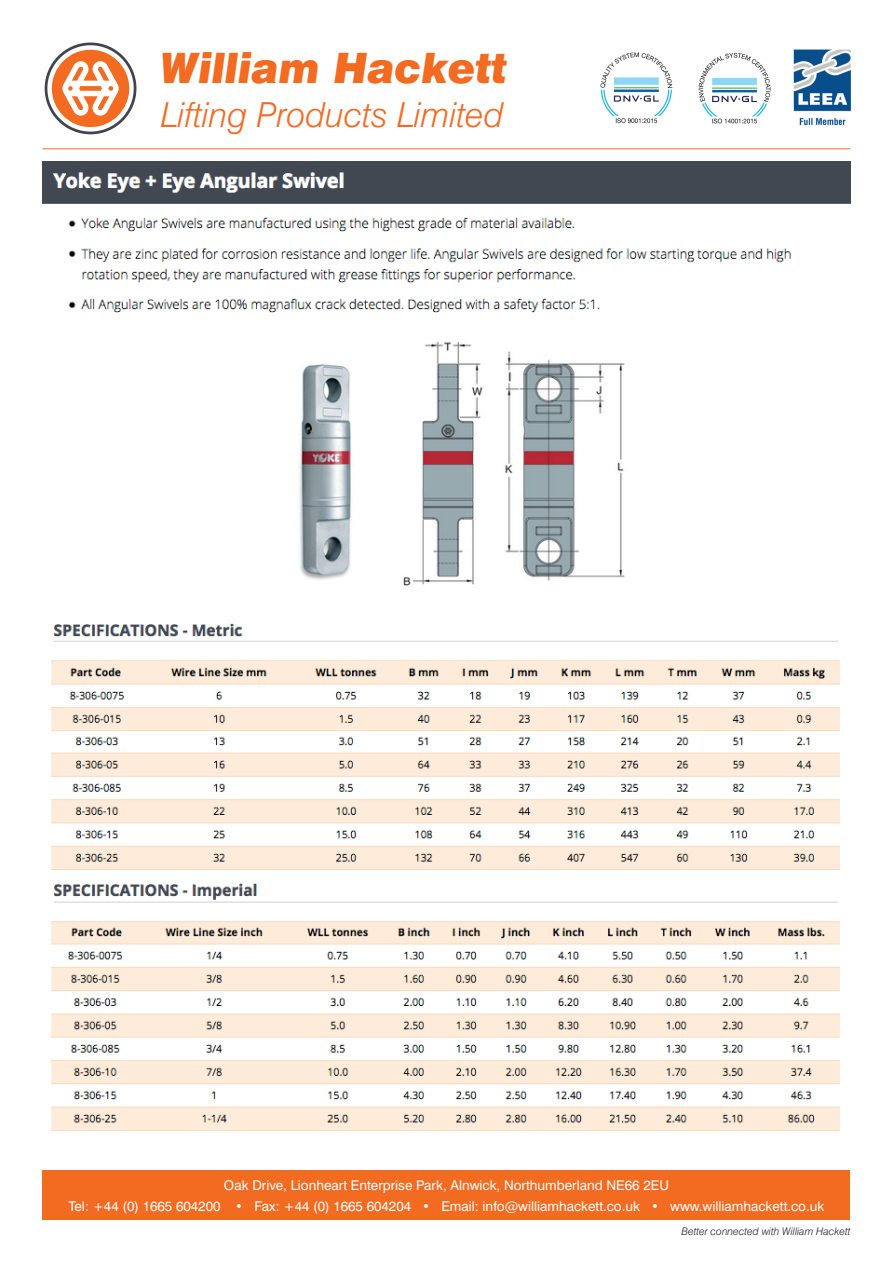
<style>
.page{position:relative;width:893px;height:1263px;background:#fff}
.page>*{position:absolute;margin:0;border:0;box-sizing:border-box;transform-origin:0 0}
.t1{font:italic 900 42px "Swiss 721 BT";color:#f36a21}
.t2{font:italic 300 34.5px "Swiss 721 BT";color:#f36a21}
.t3{font:13.5px/21px "Swiss 721 BT";color:#fff;text-align:center}
.t4{font:italic 300 10.5px "Swiss 721 BT";color:#231f20}
</style>
<div class="page">
<div style="left:45px;top:43px;width:91px;height:91px;background:#40444e;border-radius:50%"></div>
<svg style="left:47px;top:45px;width:87px;height:87px"></svg>
<div style="left:52px;top:50px;width:77px;height:77px;background:#f36a21;border-radius:50%"></div>
<svg style="left:62px;top:60px;width:57px;height:57px"></svg>
<hr style="left:43px;top:148px;width:807px;height:1px;background:#f36a21">
<div style="left:43px;top:1170px;width:807px;height:50px;background:#f36a21"></div>
<img style="left:600px;top:49px;width:250px;height:77px">
<img style="left:43px;top:162px;width:807px;height:969px">
<h1 class="t1" style="left:161px;top:43px;width:347px">William Hackett</h1>
<h2 class="t2" style="left:161px;top:94px;width:344px">Lifting Products Limited</h2>
<p class="t3" style="left:68px;top:1175px;width:757px">Oak Drive, Lionheart Enterprise Park, Alnwick, Northumberland NE66 2EU<br>Tel: +44 (0) 1665 604200 • Fax: +44 (0) 1665 604204 • Email: info@williamhackett.co.uk • www.williamhackett.co.uk</p>
<p class="t4" style="left:681px;top:1225px;width:171px">Better connected with William Hackett</p>
</div>
